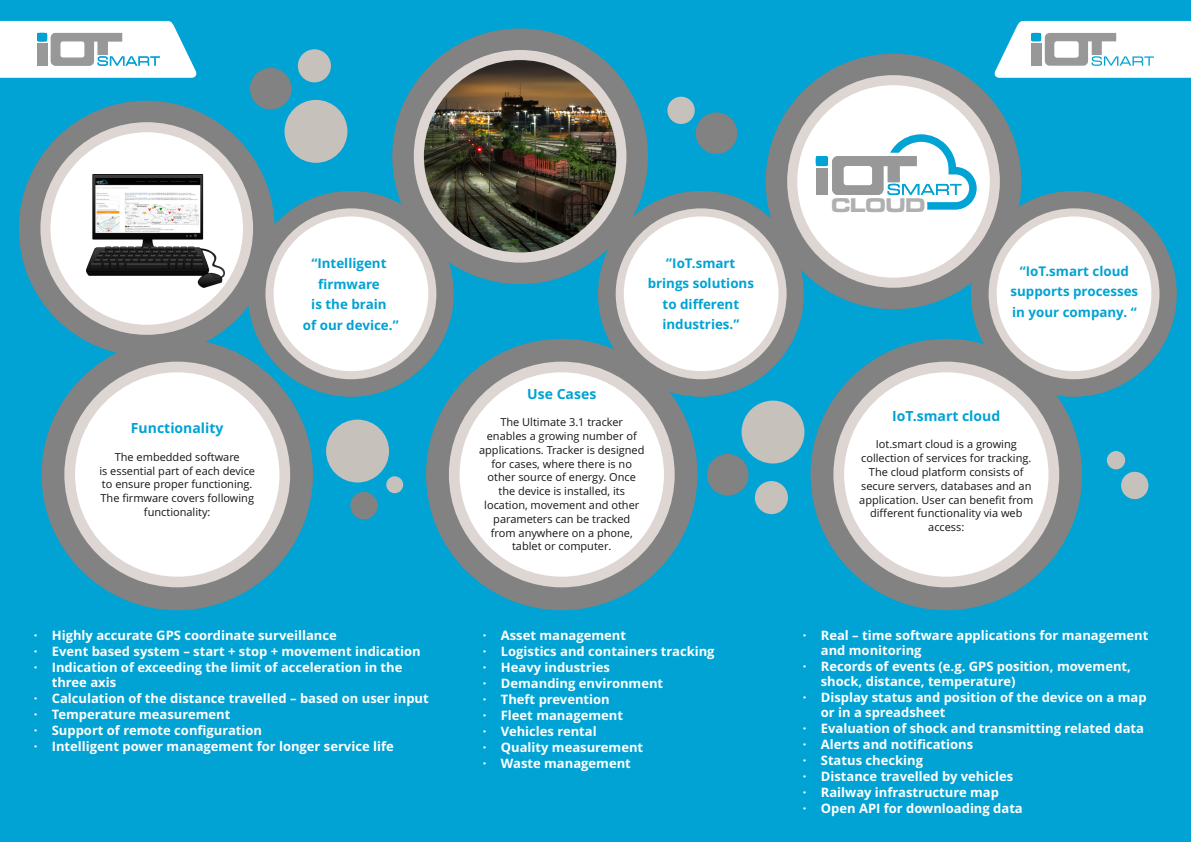
<style>
.page{position:relative;width:1191px;height:842px;background:#fff}
.page>*{position:absolute;margin:0;border:0;box-sizing:border-box;transform-origin:0 0}
.t1{font:20.6px "Microgramma D Bold Exte";color:#afb0b0}
.t2{font:700 14px "Open Sans";color:#00a3d4}
.t3{font:700 13.4px/20.6px "Open Sans";color:#00a3d4;text-align:center}
.t4{font:700 13px/16px "Open Sans";color:#fff}
.t5{font:11px/13.8px "Open Sans";color:#151616;text-align:center}
</style>
<div class="page">
<div style="left:595px;top:0;width:596px;height:842px;background:#00a3d4"></div>
<div style="left:0;top:0;width:595px;height:842px;background:#00a3d4"></div>
<svg style="left:994px;top:21px;width:197px;height:57px;background:#dae8ec"></svg>
<div style="left:1031px;top:33px;width:10px;height:8px;background:#00a3d4;border-radius:50%"></div>
<svg style="left:0;top:21px;width:197px;height:57px;background:#d8e7eb"></svg>
<div style="left:37px;top:33px;width:10px;height:8px;background:#00a3d4;border-radius:50%"></div>
<div style="left:19px;top:101px;width:256px;height:255px;background:#818281;border-radius:50%"></div>
<div style="left:40px;top:122px;width:213px;height:213px;background:#ddd6d3;border-radius:50%"></div>
<div style="left:50px;top:132px;width:193px;height:193px;background:#fff;border-radius:50%"></div>
<img style="left:87px;top:175px;width:137px;height:113px">
<div style="left:392px;top:28px;width:256px;height:256px;background:#818281;border-radius:50%"></div>
<div style="left:414px;top:50px;width:212px;height:213px;background:#ddd6d3;border-radius:50%"></div>
<img style="left:424px;top:60px;width:192px;height:192px;border-radius:50%">
<div style="left:765px;top:54px;width:256px;height:255px;background:#818281;border-radius:50%"></div>
<div style="left:787px;top:75px;width:212px;height:213px;background:#ddd6d3;border-radius:50%"></div>
<div style="left:797px;top:85px;width:192px;height:193px;background:#fff;border-radius:50%"></div>
<div style="left:816px;top:156px;width:11px;height:10px;background:#00a3d4;border-radius:2px"></div>
<div style="left:816px;top:168px;width:11px;height:27px;background:#989899"></div>
<svg style="left:832px;top:134px;width:144px;height:76px"></svg>
<div style="left:41px;top:339px;width:272px;height:271px;background:#818281;border-radius:50%"></div>
<div style="left:64px;top:362px;width:226px;height:225px;background:#ddd6d3;border-radius:50%"></div>
<div style="left:75px;top:372px;width:204px;height:205px;background:#fff;border-radius:50%"></div>
<div style="left:426px;top:339px;width:271px;height:271px;background:#818281;border-radius:50%"></div>
<div style="left:449px;top:362px;width:225px;height:225px;background:#ddd6d3;border-radius:50%"></div>
<div style="left:459px;top:372px;width:205px;height:205px;background:#fff;border-radius:50%"></div>
<div style="left:810px;top:339px;width:272px;height:271px;background:#818281;border-radius:50%"></div>
<div style="left:833px;top:362px;width:226px;height:225px;background:#ddd6d3;border-radius:50%"></div>
<div style="left:844px;top:372px;width:204px;height:205px;background:#fff;border-radius:50%"></div>
<svg style="left:443px;top:191px;width:11px;height:206px"></svg>
<svg style="left:248px;top:191px;width:195px;height:206px;fill:#818281"></svg>
<div style="left:265px;top:208px;width:171px;height:171px;background:#ddd6d3;border-radius:50%"></div>
<div style="left:273px;top:216px;width:155px;height:155px;background:#fff;border-radius:50%"></div>
<svg style="left:794px;top:195px;width:10px;height:143px"></svg>
<svg style="left:598px;top:191px;width:196px;height:206px;fill:#818281"></svg>
<div style="left:615px;top:208px;width:171px;height:171px;background:#ddd6d3;border-radius:50%"></div>
<div style="left:624px;top:216px;width:154px;height:155px;background:#fff;border-radius:50%"></div>
<svg style="left:1166px;top:248px;width:10px;height:92px"></svg>
<svg style="left:971px;top:191px;width:195px;height:206px;fill:#818281"></svg>
<div style="left:988px;top:208px;width:171px;height:171px;background:#ddd6d3;border-radius:50%"></div>
<div style="left:996px;top:216px;width:155px;height:155px;background:#fff;border-radius:50%"></div>
<div style="left:741px;top:401px;width:63px;height:62px;background:#c7c1bb;border-radius:50%"></div>
<div style="left:284px;top:100px;width:63px;height:63px;background:#c7c1bb;border-radius:50%"></div>
<div style="left:326px;top:420px;width:63px;height:62px;background:#c7c1bb;border-radius:50%"></div>
<div style="left:707px;top:454px;width:41px;height:41px;background:#818281;border-radius:50%"></div>
<div style="left:250px;top:68px;width:41px;height:41px;background:#818281;border-radius:50%"></div>
<div style="left:755px;top:481px;width:33px;height:33px;background:#c7c1bb;border-radius:50%"></div>
<div style="left:298px;top:49px;width:33px;height:33px;background:#c7c1bb;border-radius:50%"></div>
<div style="left:695px;top:112px;width:42px;height:42px;background:#818281;border-radius:50%"></div>
<div style="left:667px;top:97px;width:27px;height:27px;background:#c7c1bb;border-radius:50%"></div>
<div style="left:386px;top:476px;width:17px;height:17px;background:#c7c1bb;border-radius:50%"></div>
<div style="left:350px;top:492px;width:28px;height:27px;background:#818281;border-radius:50%"></div>
<div style="left:1106px;top:451px;width:19px;height:18px;background:#c7c1bb;border-radius:50%"></div>
<div style="left:1121px;top:472px;width:27px;height:27px;background:#c7c1bb;border-radius:50%"></div>
<h1 class="t1" style="left:831px;top:196px;width:95px">CLOUD</h1>
<p class="t2" style="left:131px;top:422px;width:94px">Functionality</p>
<p class="t5" style="left:99px;top:451px;width:157px">The embedded software<br>is essential part of each device to ensure proper functioning.<br>The firmware covers following functionality:</p>
<p class="t3" style="left:303px;top:254px;width:97px">“Intelligent firmware<br>is the brain<br>of our device.”</p>
<p class="t3" style="left:647px;top:254px;width:108px">”IoT.smart brings solutions to different industries.”</p>
<p class="t3" style="left:1010px;top:262px;width:129px">“IoT.smart cloud supports processes in your company. “</p>
<p class="t2" style="left:527px;top:388px;width:71px">Use Cases</p>
<p class="t5" style="left:479px;top:416px;width:167px">The Ultimate 3.1 tracker enables a growing number of applications. Tracker is designed for cases, where there is no other source of energy. Once the device is installed, its location, movement and other parameters can be tracked<br>from anywhere on a phone, tablet or computer.</p>
<p class="t2" style="left:892px;top:410px;width:109px">IoT.smart cloud</p>
<p class="t5" style="left:859px;top:438px;width:176px">Iot.smart cloud is a growing collection of services for tracking.<br>The cloud platform consists of secure servers, databases and an application. User can benefit from different functionality via web access:</p>
<p class="t4" style="left:34px;top:629px;width:388px">· Highly accurate GPS coordinate surveillance<br>· Event based system – start + stop + movement indication · Indication of exceeding the limit of acceleration in the</p>
<p class="t4" style="left:34px;top:676px;width:396px;text-indent:18px">three axis<br>· Calculation of the distance travelled – based on user input · Temperature measurement<br>· Support of remote configuration<br>· Intelligent power management for longer service life</p>
<p class="t4" style="left:483px;top:629px;width:233px">· Asset management<br>· Logistics and containers tracking · Heavy industries<br>· Demanding environment<br>· Theft prevention<br>· Fleet management<br>· Vehicles rental<br>· Quality measurement<br>· Waste management</p>
<p class="t4" style="left:821px;top:629px;width:329px;line-height:14.8px;text-indent:-18px">· Real – time software applications for management and monitoring</p>
<p class="t4" style="left:821px;top:660px;width:312px;line-height:14.8px;text-indent:-18px">· Records of events (e.g. GPS position, movement, shock, distance, temperature)</p>
<p class="t4" style="left:821px;top:691px;width:327px;line-height:14.8px;text-indent:-18px">· Display status and position of the device on a map or in a spreadsheet</p>
<p class="t4" style="left:803px;top:721px;width:343px">· Evaluation of shock and transmitting related data · Alerts and notifications<br>· Status checking<br>· Distance travelled by vehicles<br>· Railway infrastructure map<br>· Open API for downloading data</p>
</div>
